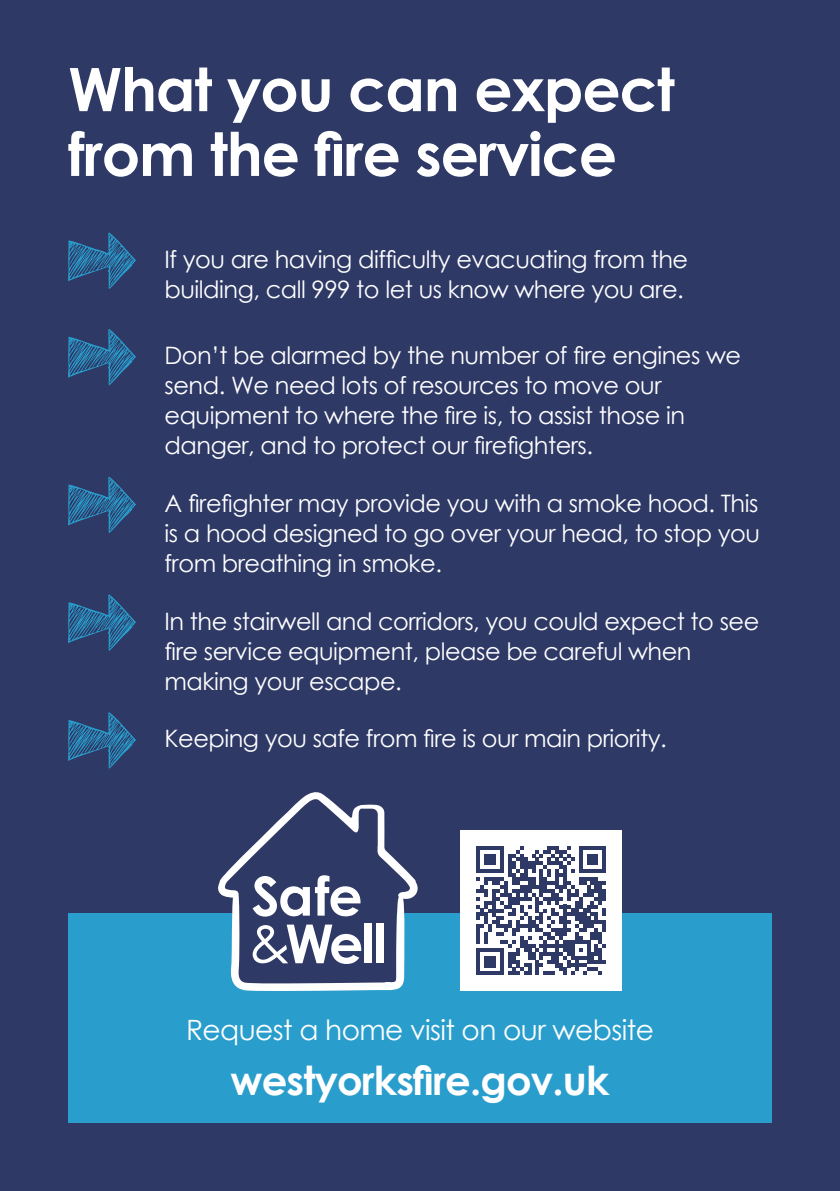
<style>
.page{position:relative;width:840px;height:1191px;background:#fff}
.page>*{position:absolute;margin:0;border:0;box-sizing:border-box;transform-origin:0 0}
.t1{font:700 60px/64.8px "Century Gothic";letter-spacing:-.02em;color:#fff}
.t2{font:700 40px "Century Gothic";letter-spacing:-.02em;color:#fff}
.Intro_text{font:28px "Century Gothic";letter-spacing:-.02em;color:#fff}
.Intro_text-2{font:24px/30px "Century Gothic";letter-spacing:-.02em;color:#fff}
</style>
<div class="page">
<div style="left:0;top:0;width:839px;height:1191px;background:#2e3966"></div>
<svg style="left:68px;top:232px;width:68px;height:57px"></svg>
<svg style="left:68px;top:329px;width:68px;height:56px"></svg>
<svg style="left:68px;top:477px;width:68px;height:56px"></svg>
<svg style="left:68px;top:594px;width:68px;height:57px"></svg>
<svg style="left:68px;top:712px;width:68px;height:57px"></svg>
<div style="left:68px;top:913px;width:703px;height:210px;background:#299ecd"></div>
<svg style="left:218px;top:792px;width:200px;height:199px"></svg>
<div style="left:460px;top:830px;width:161px;height:161px;background:#fff"></div>
<svg style="left:476px;top:846px;width:130px;height:129px"></svg>
<h1 class="t1" style="left:68px;top:54px;width:607px">What you can expect from the fire service</h1>
<p class="Intro_text-2" style="left:164px;top:244px;width:525px">If you are having difficulty evacuating from the building, call 999 to let us know where you are.</p>
<p class="Intro_text-2" style="left:164px;top:340px;width:577px">Don’t be alarmed by the number of fire engines we send. We need lots of resources to move our equipment to where the fire is, to assist those in danger, and to protect our firefighters.</p>
<p class="Intro_text-2" style="left:164px;top:488px;width:596px;text-align:justify">A firefighter may provide you with a smoke hood. This is a hood designed to go over your head, to stop you from breathing in smoke.</p>
<p class="Intro_text-2" style="left:164px;top:605px;width:596px">In the stairwell and corridors, you could expect to see fire service equipment, please be careful when making your escape.</p>
<p class="Intro_text-2" style="left:164px;top:723px;width:503px">Keeping you safe from fire is our main priority.</p>
<p class="Intro_text" style="left:186px;top:1010px;width:469px">Request a home visit on our website</p>
<p class="t2" style="left:230px;top:1049px;width:380px">westyorksfire.gov.uk</p>
</div>
